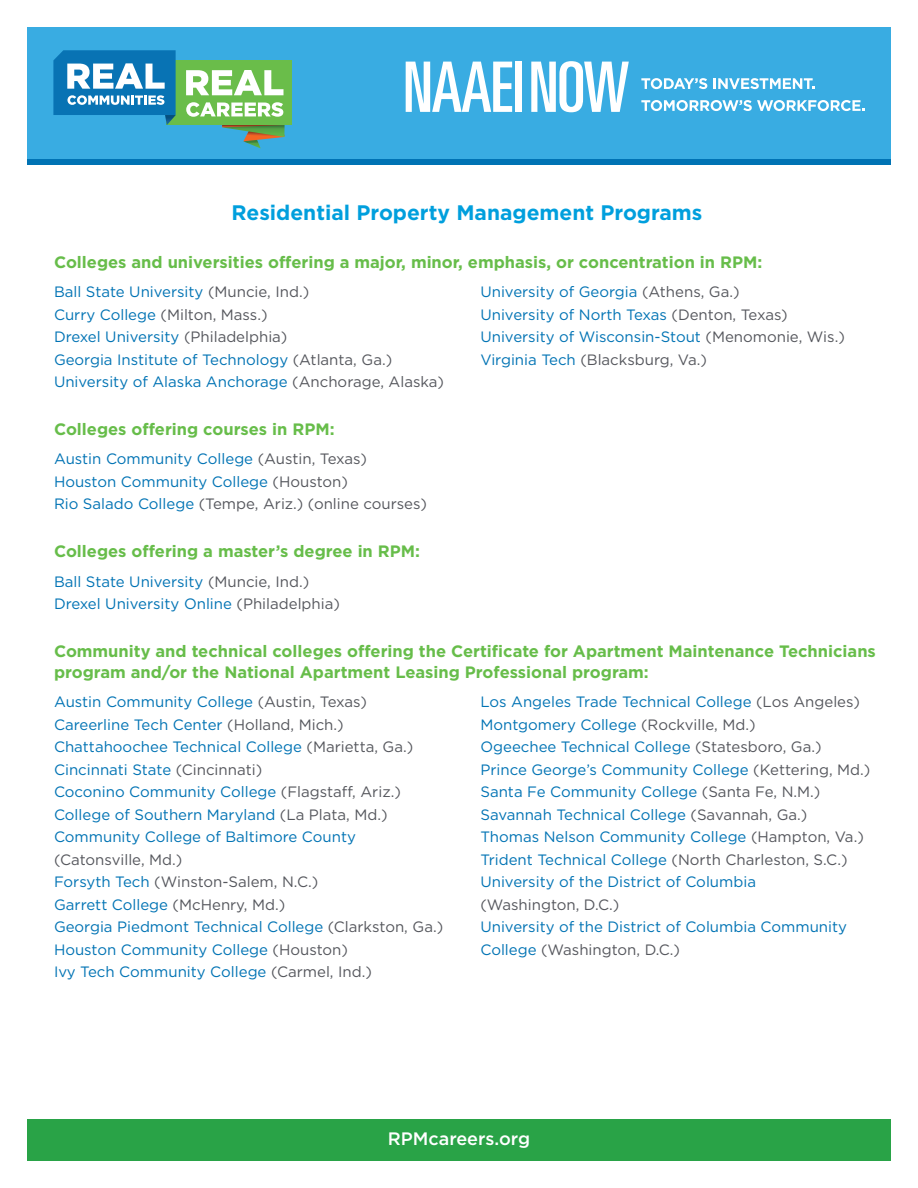
<style>
.page{position:relative;width:918px;height:1188px;background:#fff}
.page>*{position:absolute;margin:0;border:0;box-sizing:border-box;transform-origin:0 0}
.blue_title{font:700 21px "Gotham HTF";color:#009fdd}
.body{font:500 18px "Gotham HTF";color:#fff}
.green_subtitle{font:700 16.5px/21px "Gotham HTF";color:#67bd4a}
.body-2{font:15px/22.5px "Gotham HTF";color:#0073b4}
.body-3{font:15px "Gotham HTF";color:#55575d}
.s1{color:#55575d}
.s2{color:#0073b4}
</style>
<div class="page">
<div style="left:27px;top:27px;width:864px;height:135px;background:#39ace2"></div>
<svg style="left:406px;top:62px;width:106px;height:50px"></svg>
<div style="left:515px;top:62px;width:7px;height:50px;background:#fff"></div>
<svg style="left:531px;top:61px;width:98px;height:51px"></svg>
<svg style="left:641px;top:78px;width:66px;height:11px"></svg>
<svg style="left:714px;top:78px;width:101px;height:11px"></svg>
<svg style="left:641px;top:100px;width:224px;height:11px"></svg>
<div style="left:166px;top:60px;width:125px;height:65px;background:#6abd4a"></div>
<svg style="left:186px;top:70px;width:98px;height:25px"></svg>
<svg style="left:186px;top:102px;width:99px;height:46px"></svg>
<svg style="left:53px;top:50px;width:123px;height:75px;background:#4498c9"></svg>
<div style="left:27px;top:159px;width:864px;height:6px;background:#0073b4"></div>
<div style="left:27px;top:1119px;width:864px;height:42px;background:#29a347"></div>
<p class="blue_title" style="left:232px;top:200px;width:472px">Residential Property Management Programs</p>
<p class="green_subtitle" style="left:54px;top:251px;width:710px">Colleges and universities offering a major, minor, emphasis, or concentration in RPM:</p>
<p class="body-2" style="left:54px;top:280px;width:257px">Ball State University <span class="s1">(Muncie, Ind.)</span></p>
<p class="body-3" style="left:54px;top:306px;width:215px"><span class="s2">Curry College</span> (Milton, Mass.)</p>
<p class="body-2" style="left:54px;top:325px;width:235px">Drexel University <span class="s1">(Philadelphia)</span></p>
<p class="body-2" style="left:54px;top:348px;width:340px">Georgia Institute of Technology <span class="s1">(Atlanta, Ga.)</span></p>
<p class="body-2" style="left:54px;top:370px;width:392px">University of Alaska Anchorage <span class="s1">(Anchorage, Alaska)</span></p>
<p class="body-2" style="left:480px;top:280px;width:261px">University of Georgia <span class="s1">(Athens, Ga.)</span></p>
<p class="body-2" style="left:480px;top:303px;width:309px">University of North Texas <span class="s1">(Denton, Texas)</span></p>
<p class="body-2" style="left:480px;top:325px;width:366px">University of Wisconsin-Stout <span class="s1">(Menomonie, Wis.)</span></p>
<p class="body-3" style="left:480px;top:351px;width:228px"><span class="s2">Virginia Tech</span> (Blacksburg, Va.)</p>
<p class="green_subtitle" style="left:54px;top:418px;width:282px">Colleges offering courses in RPM:</p>
<p class="body-2" style="left:54px;top:448px;width:314px">Austin Community College <span class="s1">(Austin, Texas)</span></p>
<p class="body-2" style="left:54px;top:470px;width:296px">Houston Community College <span class="s1">(Houston)</span></p>
<p class="body-3" style="left:54px;top:496px;width:374px"><span class="s2">Rio Salado College</span> (Tempe, Ariz.) (online courses)</p>
<p class="green_subtitle" style="left:54px;top:541px;width:368px">Colleges offering a master’s degree in RPM:</p>
<p class="body-2" style="left:54px;top:570px;width:257px">Ball State University <span class="s1">(Muncie, Ind.)</span></p>
<p class="body-2" style="left:54px;top:592px;width:287px">Drexel University Online <span class="s1">(Philadelphia)</span></p>
<p class="green_subtitle" style="left:54px;top:640px;width:823px">Community and technical colleges offering the Certificate for Apartment Maintenance Technicians program and/or the National Apartment Leasing Professional program:</p>
<p class="body-2" style="left:54px;top:691px;width:314px">Austin Community College <span class="s1">(Austin, Texas)</span></p>
<p class="body-2" style="left:54px;top:713px;width:291px">Careerline Tech Center <span class="s1">(Holland, Mich.)</span></p>
<p class="body-2" style="left:54px;top:736px;width:361px">Chattahoochee Technical College <span class="s1">(Marietta, Ga.)</span></p>
<p class="body-2" style="left:54px;top:758px;width:210px">Cincinnati State <span class="s1">(Cincinnati)</span></p>
<p class="body-2" style="left:54px;top:781px;width:348px">Coconino Community College <span class="s1">(Flagstaff, Ariz.)</span></p>
<p class="body-2" style="left:54px;top:803px;width:335px">College of Southern Maryland <span class="s1">(La Plata, Md.)</span></p>
<p class="body-2" style="left:54px;top:826px;width:303px">Community College of Baltimore County <span class="s1">(Catonsville, Md.)</span></p>
<p class="body-3" style="left:54px;top:874px;width:266px"><span class="s2">Forsyth Tech</span> (Winston-Salem, N.C.)</p>
<p class="body-2" style="left:54px;top:893px;width:233px">Garrett College <span class="s1">(McHenry, Md.)</span></p>
<p class="body-2" style="left:54px;top:916px;width:391px">Georgia Piedmont Technical College <span class="s1">(Clarkston, Ga.)</span></p>
<p class="body-2" style="left:54px;top:938px;width:296px">Houston Community College <span class="s1">(Houston)</span></p>
<p class="body-2" style="left:54px;top:961px;width:319px">Ivy Tech Community College <span class="s1">(Carmel, Ind.)</span></p>
<p class="body-2" style="left:480px;top:691px;width:381px">Los Angeles Trade Technical College <span class="s1">(Los Angeles)</span></p>
<p class="body-2" style="left:480px;top:713px;width:277px">Montgomery College <span class="s1">(Rockville, Md.)</span></p>
<p class="body-2" style="left:480px;top:736px;width:343px">Ogeechee Technical College <span class="s1">(Statesboro, Ga.)</span></p>
<p class="body-2" style="left:480px;top:758px;width:391px">Prince George’s Community College <span class="s1">(Kettering, Md.)</span></p>
<p class="body-2" style="left:480px;top:781px;width:341px">Santa Fe Community College <span class="s1">(Santa Fe, N.M.)</span></p>
<p class="body-2" style="left:480px;top:803px;width:329px">Savannah Technical College <span class="s1">(Savannah, Ga.)</span></p>
<p class="body-2" style="left:480px;top:826px;width:385px">Thomas Nelson Community College <span class="s1">(Hampton, Va.)</span></p>
<p class="body-2" style="left:480px;top:848px;width:369px">Trident Technical College <span class="s1">(North Charleston, S.C.)</span></p>
<p class="body-2" style="left:480px;top:871px;width:277px">University of the District of Columbia <span class="s1">(Washington, D.C.)</span></p>
<p class="body-2" style="left:480px;top:916px;width:368px">University of the District of Columbia Community<br>College <span class="s1">(Washington, D.C.)</span></p>
<p class="body" style="left:388px;top:1129px;width:144px">RPMcareers.org</p>
</div>
